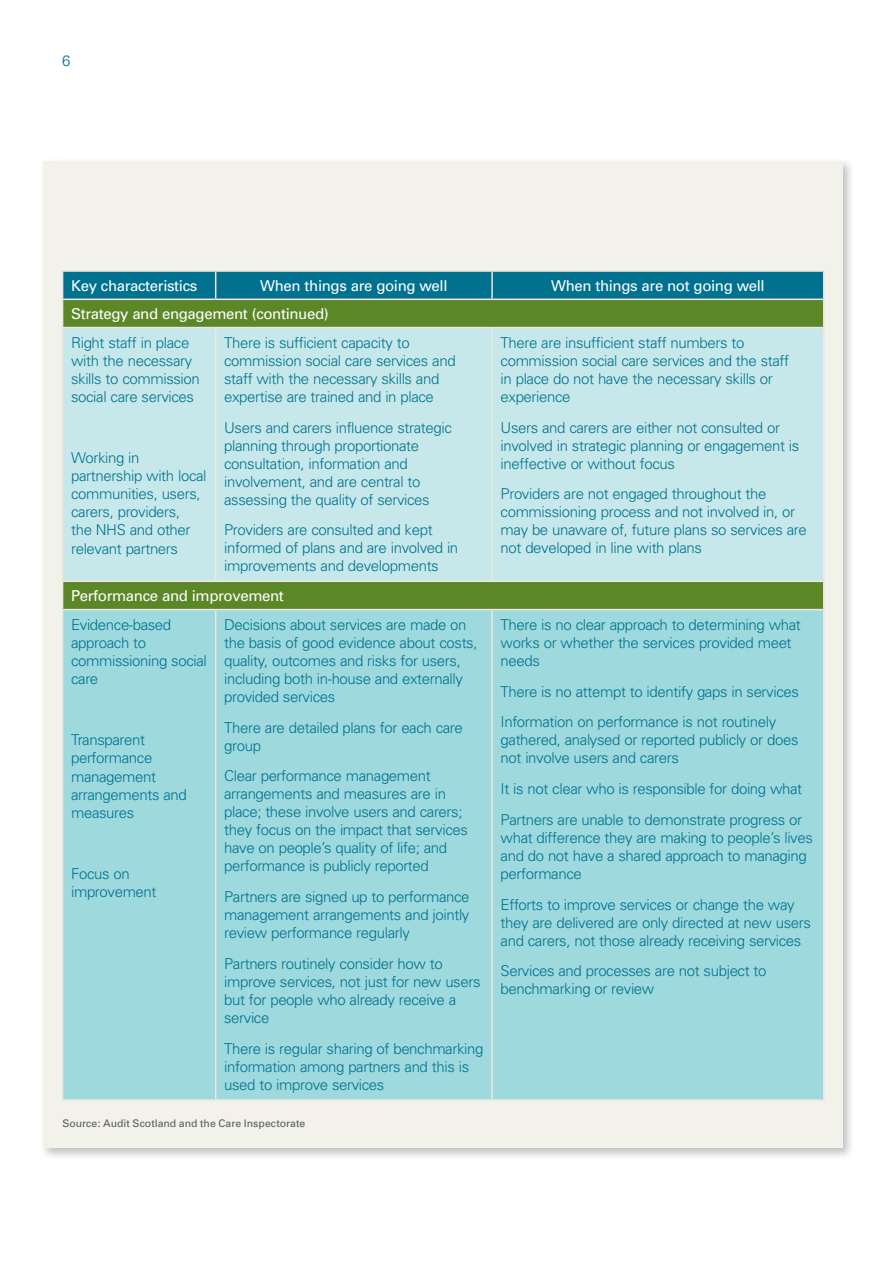
<style>
.page{position:relative;width:893px;height:1263px;background:#fff}
.page>*{position:absolute;margin:0;border:0;box-sizing:border-box;transform-origin:0 0}
.t1{font:300 15px/18px "Univers";letter-spacing:-.025em;color:#00728f}
.t2{font:15px "Univers";letter-spacing:-.025em;color:#fff}
.Exhibit_source{font:10.5px "Univers";letter-spacing:-.005em;color:#58595b}
</style>
<div class="page">
<div style="left:39px;top:158px;width:816px;height:1002px;background:#000;opacity:.25"></div>
<div style="left:43px;top:162px;width:799px;height:986px;background:#f2f1ea"></div>
<svg style="left:63px;top:582px;width:760px;height:27px;background:#5d8829"></svg>
<div style="left:63px;top:328px;width:760px;height:252px;background:#c7e8ea"></div>
<div style="left:63px;top:610px;width:760px;height:489px;background:#9ed9de"></div>
<hr style="left:62px;top:270px;width:154px;height:2px;background:#ece7e2">
<hr style="left:216px;top:270px;width:276px;height:2px;background:#ece7e2">
<hr style="left:492px;top:270px;width:332px;height:2px;background:#ece7e2">
<svg style="left:62px;top:271px;width:762px;height:56px;background:#378161"></svg>
<hr style="left:62px;top:327px;width:154px;height:1px;background:#ece7e2">
<hr style="left:62px;top:328px;width:1px;height:252px;background:#ece7e2">
<hr style="left:216px;top:327px;width:276px;height:1px;background:#ece7e2">
<hr style="left:215px;top:328px;width:1px;height:252px;background:#ece7e2">
<hr style="left:492px;top:327px;width:332px;height:1px;background:#ece7e2">
<hr style="left:491px;top:328px;width:2px;height:252px;background:#ece7e2">
<hr style="left:823px;top:328px;width:1px;height:252px;background:#ece7e2">
<hr style="left:62px;top:580px;width:154px;height:2px;background:#ece7e2">
<hr style="left:216px;top:580px;width:276px;height:2px;background:#ece7e2">
<hr style="left:492px;top:580px;width:332px;height:2px;background:#ece7e2">
<svg style="left:823px;top:582px;width:1px;height:27px"></svg>
<hr style="left:62px;top:609px;width:154px;height:1px;background:#ece7e2">
<hr style="left:62px;top:610px;width:1px;height:489px;background:#ece7e2">
<hr style="left:216px;top:609px;width:276px;height:1px;background:#ece7e2">
<hr style="left:215px;top:610px;width:1px;height:489px;background:#ece7e2">
<hr style="left:492px;top:609px;width:332px;height:1px;background:#ece7e2">
<hr style="left:491px;top:610px;width:2px;height:489px;background:#ece7e2">
<hr style="left:823px;top:610px;width:1px;height:489px;background:#ece7e2">
<hr style="left:62px;top:1099px;width:154px;height:2px;background:#ece7e2">
<hr style="left:216px;top:1099px;width:276px;height:2px;background:#ece7e2">
<hr style="left:492px;top:1099px;width:332px;height:2px;background:#ece7e2">
<p class="t1" style="left:62px;top:52px;width:10px">6</p>
<p class="t2" style="left:71px;top:277px;width:128px">Key characteristics</p>
<p class="t2" style="left:260px;top:277px;width:189px">When things are going well</p>
<p class="t2" style="left:551px;top:277px;width:215px">When things are not going well</p>
<p class="t2" style="left:71px;top:305px;width:259px">Strategy and engagement (continued)</p>
<p class="t1" style="left:71px;top:334px;width:130px">Right staff in place with the necessary skills to commission social care services</p>
<p class="t1" style="left:501px;top:334px;width:290px">There are insufficient staff numbers to commission social care services and the staff in place do not have the necessary skills or experience</p>
<p class="t1" style="left:501px;top:418px;width:300px">Users and carers are either not consulted or involved in strategic planning or engagement is ineffective or without focus</p>
<p class="t1" style="left:501px;top:485px;width:308px">Providers are not engaged throughout the commissioning process and not involved in, or may be unaware of, future plans so services are not developed in line with plans</p>
<p class="t1" style="left:224px;top:334px;width:233px">There is sufficient capacity to commission social care services and staff with the necessary skills and expertise are trained and in place</p>
<p class="t1" style="left:224px;top:418px;width:229px">Users and carers influence strategic planning through proportionate consultation, information and involvement, and are central to assessing the quality of services</p>
<p class="t1" style="left:224px;top:521px;width:236px">Providers are consulted and kept informed of plans and are involved in improvements and developments</p>
<p class="t1" style="left:71px;top:449px;width:137px">Working in partnership with local communities, users, carers, providers,<br>the NHS and other relevant partners</p>
<p class="t2" style="left:71px;top:587px;width:214px">Performance and improvement</p>
<p class="t1" style="left:71px;top:616px;width:137px">Evidence-based approach to commissioning social care</p>
<p class="t1" style="left:224px;top:616px;width:255px">Decisions about services are made on the basis of good evidence about costs, quality, outcomes and risks for users, including both in-house and externally provided services</p>
<p class="t1" style="left:224px;top:718px;width:240px">There are detailed plans for each care group</p>
<p class="t1" style="left:224px;top:767px;width:245px">Clear performance management arrangements and measures are in place; these involve users and carers; they focus on the impact that services have on people’s quality of life; and performance is publicly reported</p>
<p class="t1" style="left:224px;top:888px;width:247px;text-align:justify">Partners are signed up to performance management arrangements and jointly review performance regularly</p>
<p class="t1" style="left:224px;top:955px;width:258px">Partners routinely consider how to improve services, not just for new users but for people who already receive a service</p>
<p class="t1" style="left:224px;top:1039px;width:261px">There is regular sharing of benchmarking information among partners and this is used to improve services</p>
<p class="t1" style="left:71px;top:731px;width:117px">Transparent performance management arrangements and measures</p>
<p class="t1" style="left:71px;top:865px;width:87px">Focus on improvement</p>
<p class="Exhibit_source" style="left:62px;top:1117px;width:244px">Source: Audit Scotland and the Care Inspectorate</p>
<p class="t1" style="left:501px;top:616px;width:302px">There is no clear approach to determining what works or whether the services provided meet needs</p>
<p class="t1" style="left:501px;top:676px;width:300px;line-height:30.8px">There is no attempt to identify gaps in services<br>Information on performance is not routinely</p>
<p class="t1" style="left:501px;top:731px;width:299px">gathered, analysed or reported publicly or does not involve users and carers</p>
<p class="t1" style="left:501px;top:773px;width:303px;line-height:30.8px">It is not clear who is responsible for doing what<br>Partners are unable to demonstrate progress or</p>
<p class="t1" style="left:501px;top:829px;width:314px">what difference they are making to people’s lives and do not have a shared approach to managing performance</p>
<p class="t1" style="left:501px;top:895px;width:312px">Efforts to improve services or change the way they are delivered are only directed at new users and carers, not those already receiving services</p>
<p class="t1" style="left:501px;top:962px;width:267px">Services and processes are not subject to benchmarking or review</p>
</div>
